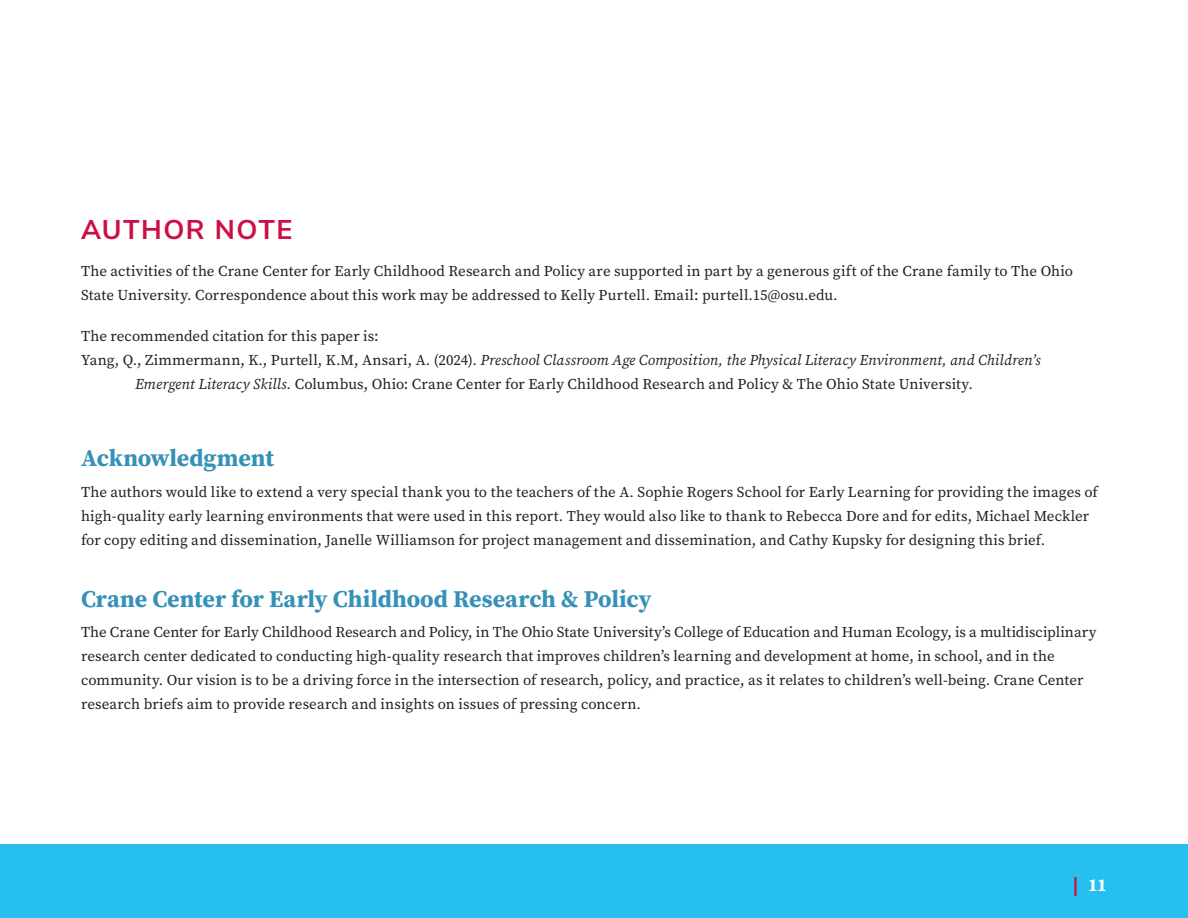
<style>
.page{position:relative;width:1188px;height:918px;background:#fff}
.page>*{position:absolute;margin:0;border:0;box-sizing:border-box;transform-origin:0 0}
.t1{font:700 27px "Buckeye Sans";letter-spacing:.055em;color:#cd1044}
.t2{font:700 24px "Buckeye Serif";letter-spacing:-.005em;color:#3691b8}
.t3{font:700 18px "Buckeye Serif";color:#fff}
.t4{font:15px/24px "Buckeye Serif";letter-spacing:.005em;color:#231f20}
.t5{font:italic 15px "Buckeye Serif";color:#231f20}
.s1{font-style:normal}
.s2{font-style:italic}
.s3{font-family:"Buckeye Sans";font-weight:400;font-size:27px;color:#cd1044}
</style>
<div class="page">
<div style="left:0;top:844px;width:1188px;height:74px;background:#26bff0"></div>
<p class="t1" style="left:81px;top:210px;width:213px">AUTHOR NOTE</p>
<p class="t4" style="left:81px;top:259px;width:994px">The activities of the Crane Center for Early Childhood Research and Policy are supported in part by a generous gift of the Crane family to The Ohio<br>State University. Correspondence about this work may be addressed to Kelly Purtell. Email: purtell.15@osu.edu.</p>
<p class="t4" style="left:81px;top:324px;width:299px">The recommended citation for this paper is:</p>
<p class="t5" style="left:81px;top:350px;width:961px"><span class="s1">Yang, Q., Zimmermann, K., Purtell, K.M, Ansari, A. (2024).</span> Preschool Classroom Age Composition, the Physical Literacy Environment, and Children’s</p>
<p class="t4" style="left:135px;top:372px;width:839px"><span class="s2">Emergent Literacy Skills.</span> Columbus, Ohio: Crane Center for Early Childhood Research and Policy &amp; The Ohio State University.</p>
<p class="t2" style="left:81px;top:442px;width:194px">Acknowledgment</p>
<p class="t4" style="left:81px;top:480px;width:1018px">The authors would like to extend a very special thank you to the teachers of the A. Sophie Rogers School for Early Learning for providing the images of high-quality early learning environments that were used in this report. They would also like to thank to Rebecca Dore and for edits, Michael Meckler for copy editing and dissemination, Janelle Williamson for project management and dissemination, and Cathy Kupsky for designing this brief.</p>
<p class="t2" style="left:81px;top:582px;width:572px">Crane Center for Early Childhood Research &amp; Policy</p>
<p class="t4" style="left:81px;top:620px;width:1017px">The Crane Center for Early Childhood Research and Policy, in The Ohio State University’s College of Education and Human Ecology, is a multidisciplinary research center dedicated to conducting high-quality research that improves children’s learning and development at home, in school, and in the community. Our vision is to be a driving force in the intersection of research, policy, and practice, as it relates to children’s well-being. Crane Center research briefs aim to provide research and insights on issues of pressing concern.</p>
<p class="t3" style="left:1072px;top:873px;width:36px"><span class="s3">l</span> 11</p>
</div>
